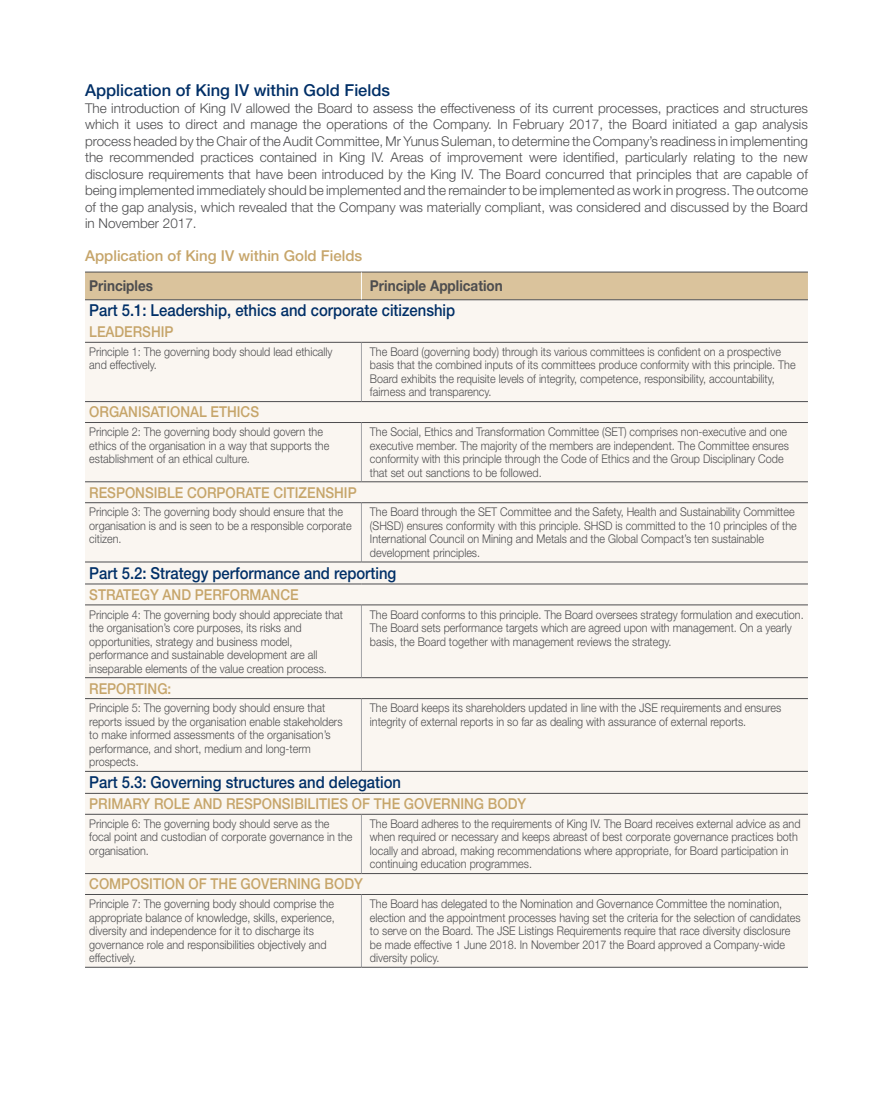
<style>
.page{position:relative;width:893px;height:1101px;background:#fff}
.page>*{position:absolute;margin:0;border:0;box-sizing:border-box;transform-origin:0 0}
.t1{font:500 16.5px "Helvetica Neue LT Std";color:#002f67;scale:.9 1}
.t2{font:500 16.5px "Helvetica Neue LT Std";color:#002f67}
.t3{font:500 15px "Helvetica Neue LT Std";color:#c6a56a;scale:.9 1}
.t4{font:500 15px/29.8px "Helvetica Neue LT Std";color:#c6a56a}
.t5{font:700 15px "Helvetica Neue LT Std";color:#4d4d4f;scale:.9 1}
.t6{font:300 13.5px/16.5px "Helvetica Neue LT Std";color:#4d4d4f;text-align:justify}
.t7{font:300 12px/13.5px "Helvetica Neue LT Std";color:#4d4d4f;scale:.9 1}
.s1{font-weight:700;color:#4d4d4f}
</style>
<div class="page">
<div style="left:85px;top:300px;width:723px;height:667px;background:#faf6f1"></div>
<hr style="left:361px;top:343px;width:1px;height:58px;background:#a2a4a7">
<hr style="left:361px;top:423px;width:1px;height:58px;background:#a2a4a7">
<hr style="left:361px;top:503px;width:1px;height:59px;background:#a2a4a7">
<hr style="left:361px;top:605px;width:1px;height:72px;background:#a2a4a7">
<hr style="left:361px;top:699px;width:1px;height:72px;background:#a2a4a7">
<hr style="left:361px;top:815px;width:1px;height:58px;background:#a2a4a7">
<hr style="left:361px;top:895px;width:1px;height:72px;background:#a2a4a7">
<svg style="left:85px;top:272px;width:723px;height:28px;background:#d3bd98"></svg>
<hr style="left:85px;top:342px;width:276px;height:1px;background:#4d4d4f">
<hr style="left:361px;top:342px;width:447px;height:1px;background:#4d4d4f">
<hr style="left:85px;top:401px;width:276px;height:1px;background:#4d4d4f">
<hr style="left:361px;top:401px;width:447px;height:1px;background:#4d4d4f">
<hr style="left:85px;top:422px;width:276px;height:1px;background:#4d4d4f">
<hr style="left:361px;top:422px;width:447px;height:1px;background:#4d4d4f">
<hr style="left:85px;top:481px;width:276px;height:1px;background:#4d4d4f">
<hr style="left:361px;top:481px;width:447px;height:1px;background:#4d4d4f">
<hr style="left:85px;top:502px;width:276px;height:1px;background:#4d4d4f">
<hr style="left:361px;top:502px;width:447px;height:1px;background:#4d4d4f">
<hr style="left:85px;top:562px;width:276px;height:1px;background:#4d4d4f">
<hr style="left:361px;top:562px;width:447px;height:1px;background:#4d4d4f">
<hr style="left:85px;top:584px;width:276px;height:1px;background:#4d4d4f">
<hr style="left:361px;top:584px;width:447px;height:1px;background:#4d4d4f">
<hr style="left:85px;top:604px;width:276px;height:1px;background:#4d4d4f">
<hr style="left:361px;top:604px;width:447px;height:1px;background:#4d4d4f">
<hr style="left:85px;top:677px;width:276px;height:1px;background:#4d4d4f">
<hr style="left:361px;top:677px;width:447px;height:1px;background:#4d4d4f">
<hr style="left:85px;top:698px;width:276px;height:1px;background:#4d4d4f">
<hr style="left:361px;top:698px;width:447px;height:1px;background:#4d4d4f">
<hr style="left:85px;top:771px;width:276px;height:1px;background:#4d4d4f">
<hr style="left:361px;top:771px;width:447px;height:1px;background:#4d4d4f">
<hr style="left:85px;top:793px;width:276px;height:1px;background:#4d4d4f">
<hr style="left:361px;top:793px;width:447px;height:1px;background:#4d4d4f">
<hr style="left:85px;top:814px;width:276px;height:1px;background:#4d4d4f">
<hr style="left:361px;top:814px;width:447px;height:1px;background:#4d4d4f">
<hr style="left:85px;top:873px;width:276px;height:1px;background:#4d4d4f">
<hr style="left:361px;top:873px;width:447px;height:1px;background:#4d4d4f">
<hr style="left:85px;top:894px;width:276px;height:1px;background:#4d4d4f">
<hr style="left:361px;top:894px;width:447px;height:1px;background:#4d4d4f">
<hr style="left:85px;top:967px;width:276px;height:1px;background:#4d4d4f">
<hr style="left:361px;top:967px;width:447px;height:1px;background:#4d4d4f">
<p class="t2" style="left:85px;top:81px;width:307px">Application of King IV within Gold Fields</p>
<p class="t6" style="left:85px;top:100px;width:724px">The introduction of King IV allowed the Board to assess the effectiveness of its current processes, practices and structures which it uses to direct and manage the operations of the Company. In February 2017, the Board initiated a gap analysis process headed by the Chair of the Audit Committee, Mr Yunus Suleman, to determine the Company’s readiness in implementing the recommended practices contained in King IV. Areas of improvement were identified, particularly relating to the new disclosure requirements that have been introduced by the King IV. The Board concurred that principles that are capable of being implemented immediately should be implemented and the remainder to be implemented as work in progress. The outcome of the gap analysis, which revealed that the Company was materially compliant, was considered and discussed by the Board in November 2017.</p>
<p class="t4" style="left:85px;top:241px;width:279px">Application of King IV within Gold Fields<br><span class="s1">Principles</span></p>
<p class="t5" style="left:370px;top:277px;width:149px">Principle Application</p>
<p class="t1" style="left:89px;top:301px;width:408px">Part 5.1: Leadership, ethics and corporate citizenship</p>
<p class="t3" style="left:89px;top:323px;width:95px">LEADERSHIP</p>
<p class="t7" style="left:89px;top:345px;width:272px">Principle 1: The governing body should lead ethically and effectively.</p>
<p class="t7" style="left:370px;top:345px;width:474px">The Board (governing body) through its various committees is confident on a prospective basis that the combined inputs of its committees produce conformity with this principle. The Board exhibits the requisite levels of integrity, competence, responsibility, accountability, fairness and transparency.</p>
<p class="t3" style="left:89px;top:403px;width:190px">ORGANISATIONAL ETHICS</p>
<p class="t7" style="left:89px;top:425px;width:268px">Principle 2: The governing body should govern the ethics of the organisation in a way that supports the establishment of an ethical culture.</p>
<p class="t7" style="left:370px;top:425px;width:467px">The Social, Ethics and Transformation Committee (SET) comprises non-executive and one executive member. The majority of the members are independent. The Committee ensures conformity with this principle through the Code of Ethics and the Group Disciplinary Code that set out sanctions to be followed.</p>
<p class="t3" style="left:89px;top:483px;width:299px">RESPONSIBLE CORPORATE CITIZENSHIP</p>
<p class="t7" style="left:89px;top:505px;width:293px">Principle 3: The governing body should ensure that the organisation is and is seen to be a responsible corporate citizen.</p>
<p class="t7" style="left:370px;top:505px;width:476px">The Board through the SET Committee and the Safety, Health and Sustainability Committee (SHSD) ensures conformity with this principle. SHSD is committed to the 10 principles of the International Council on Mining and Metals and the Global Compact’s ten sustainable development principles.</p>
<p class="t1" style="left:89px;top:563px;width:343px">Part 5.2: Strategy performance and reporting</p>
<p class="t3" style="left:89px;top:585px;width:234px">STRATEGY AND PERFORMANCE</p>
<p class="t7" style="left:89px;top:607px;width:283px">Principle 4: The governing body should appreciate that the organisation’s core purposes, its risks and opportunities, strategy and business model, performance and sustainable development are all inseparable elements of the value creation process.</p>
<p class="t7" style="left:370px;top:607px;width:483px">The Board conforms to this principle. The Board oversees strategy formulation and execution.<br>The Board sets performance targets which are agreed upon with management. On a yearly basis, the Board together with management reviews the strategy.</p>
<p class="t3" style="left:89px;top:679px;width:93px">REPORTING:</p>
<p class="t7" style="left:89px;top:701px;width:283px">Principle 5: The governing body should ensure that reports issued by the organisation enable stakeholders to make informed assessments of the organisation’s performance, and short, medium and long-term prospects.</p>
<p class="t7" style="left:370px;top:701px;width:459px">The Board keeps its shareholders updated in line with the JSE requirements and ensures integrity of external reports in so far as dealing with assurance of external reports.</p>
<p class="t1" style="left:89px;top:772px;width:348px">Part 5.3: Governing structures and delegation</p>
<p class="t3" style="left:89px;top:795px;width:487px">PRIMARY ROLE AND RESPONSIBILITIES OF THE GOVERNING BODY</p>
<p class="t7" style="left:89px;top:817px;width:294px">Principle 6: The governing body should serve as the focal point and custodian of corporate governance in the organisation.</p>
<p class="t7" style="left:370px;top:817px;width:480px">The Board adheres to the requirements of King IV. The Board receives external advice as and when required or necessary and keeps abreast of best corporate governance practices both locally and abroad, making recommendations where appropriate, for Board participation in continuing education programmes.</p>
<p class="t3" style="left:89px;top:875px;width:305px">COMPOSITION OF THE GOVERNING BODY</p>
<p class="t7" style="left:89px;top:897px;width:274px">Principle 7: The governing body should comprise the appropriate balance of knowledge, skills, experience, diversity and independence for it to discharge its governance role and responsibilities objectively and effectively.</p>
<p class="t7" style="left:370px;top:897px;width:480px">The Board has delegated to the Nomination and Governance Committee the nomination, election and the appointment processes having set the criteria for the selection of candidates to serve on the Board. The JSE Listings Requirements require that race diversity disclosure be made effective 1 June 2018. In November 2017 the Board approved a Company-wide diversity policy.</p>
</div>
